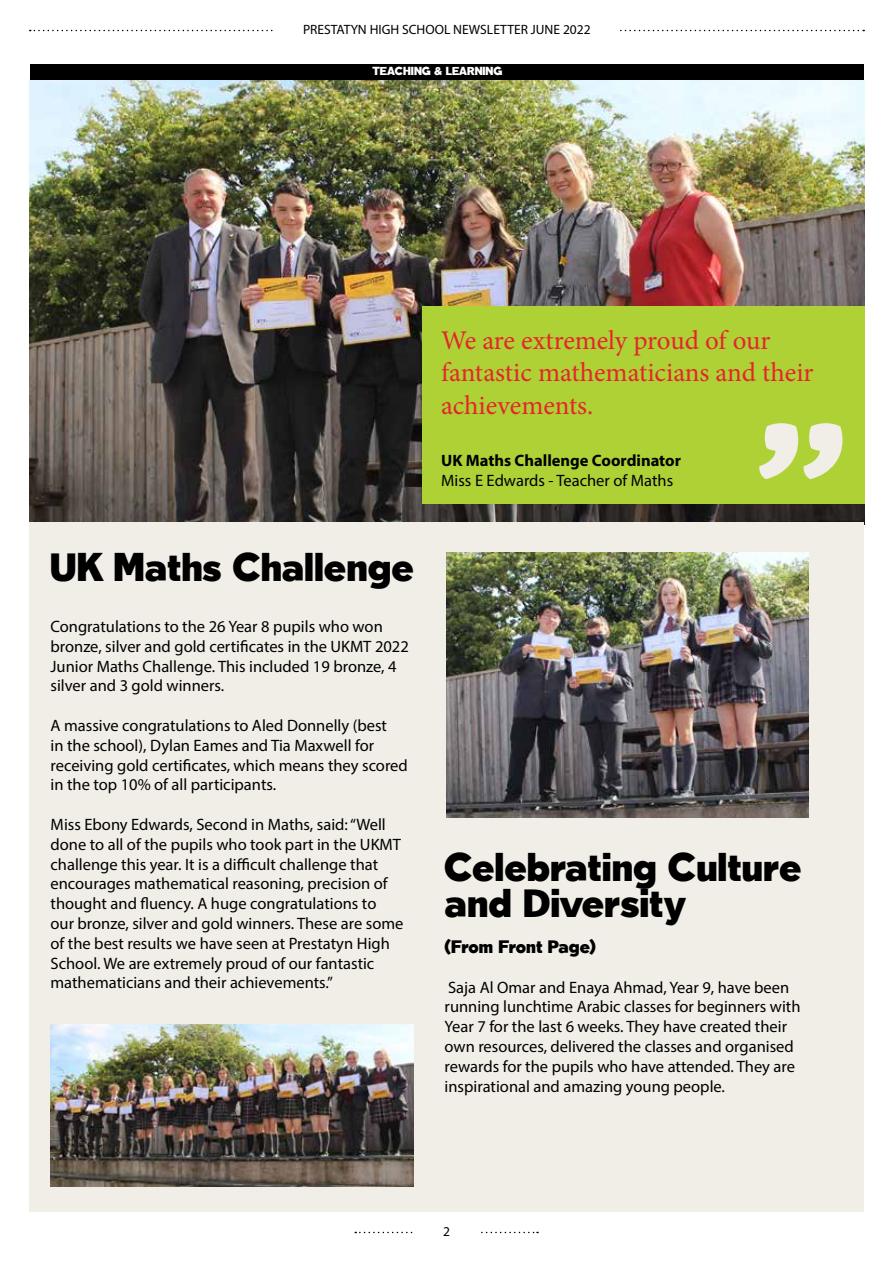
<style>
.page{position:relative;width:893px;height:1263px;background:#fff}
.page>*{position:absolute;margin:0;border:0;box-sizing:border-box;transform-origin:0 0}
.t1{font:900 36px/36px "Tabarra";color:#000}
.t2{font:27px/32.4px "Minion Pro";letter-spacing:-.005em;color:#e5252a}
.t3{font:16.5px/19.8px "Myriad Pro";color:#000}
.t4{font:700 16.5px "Myriad Pro";color:#000}
.t5{font:900 16.5px "Tabarra";letter-spacing:-.005em;color:#000}
.t6{font:13.5px "Myriad Pro";color:#000}
.t7{font:900 10.5px "Tabarra";color:#fff}
</style>
<div class="page">
<img style="left:29px;top:80px;width:835px;height:442px">
<div style="left:29px;top:522px;width:835px;height:690px;background:#f1eee7"></div>
<svg style="left:30px;top:30px;width:834px;height:1px"></svg>
<div style="left:30px;top:64px;width:833px;height:16px;background:#000"></div>
<div style="left:275px;top:24px;width:344px;height:15px;background:#fff"></div>
<svg style="left:355px;top:1232px;width:183px;height:1px"></svg>
<div style="left:415px;top:1225px;width:63px;height:16px;background:#fff"></div>
<div style="left:422px;top:307px;width:442px;height:197px;background:#aed136"></div>
<svg style="left:759px;top:423px;width:83px;height:56px"></svg>
<img style="left:446px;top:553px;width:363px;height:264px">
<img style="left:51px;top:1025px;width:362px;height:161px">
<p class="t6" style="left:303px;top:21px;width:289px">PRESTATYN HIGH SCHOOL NEWSLETTER JUNE 2022</p>
<p class="t7" style="left:373px;top:65px;width:131px">TEACHING &amp; LEARNING</p>
<h2 class="t2" style="left:441px;top:324px;width:374px">We are extremely proud of our fantastic mathematicians and their achievements.</h2>
<h1 class="t1" style="left:51px;top:549px;width:365px">UK Maths Challenge</h1>
<p class="t3" style="left:51px;top:616px;width:360px">Congratulations to the 26 Year 8 pupils who won bronze, silver and gold certificates in the UKMT 2022<br>Junior Maths Challenge. This included 19 bronze, 4 silver and 3 gold winners.</p>
<p class="t3" style="left:51px;top:715px;width:359px">A massive congratulations to Aled Donnelly (best<br>in the school), Dylan Eames and Tia Maxwell for receiving gold certificates, which means they scored in the top 10% of all participants.</p>
<p class="t3" style="left:51px;top:814px;width:354px">Miss Ebony Edwards, Second in Maths, said: “Well done to all of the pupils who took part in the UKMT challenge this year. It is a difficult challenge that encourages mathematical reasoning, precision of thought and fluency. A huge congratulations to our bronze, silver and gold winners. These are some of the best results we have seen at Prestatyn High School. We are extremely proud of our fantastic mathematicians and their achievements.”</p>
<p class="t4" style="left:441px;top:449px;width:241px">UK Maths Challenge Coordinator</p>
<p class="t3" style="left:441px;top:470px;width:234px">Miss E Edwards - Teacher of Maths</p>
<h1 class="t1" style="left:445px;top:849px;width:358px">Celebrating Culture and Diversity</h1>
<p class="t5" style="left:445px;top:936px;width:153px">(From Front Page)</p>
<p class="t3" style="left:445px;top:977px;width:357px">Saja Al Omar and Enaya Ahmad, Year 9, have been running lunchtime Arabic classes for beginners with Year 7 for the last 6 weeks. They have created their own resources, delivered the classes and organised rewards for the pupils who have attended. They are inspirational and amazing young people.</p>
<p class="t6" style="left:443px;top:1223px;width:8px">2</p>
</div>
